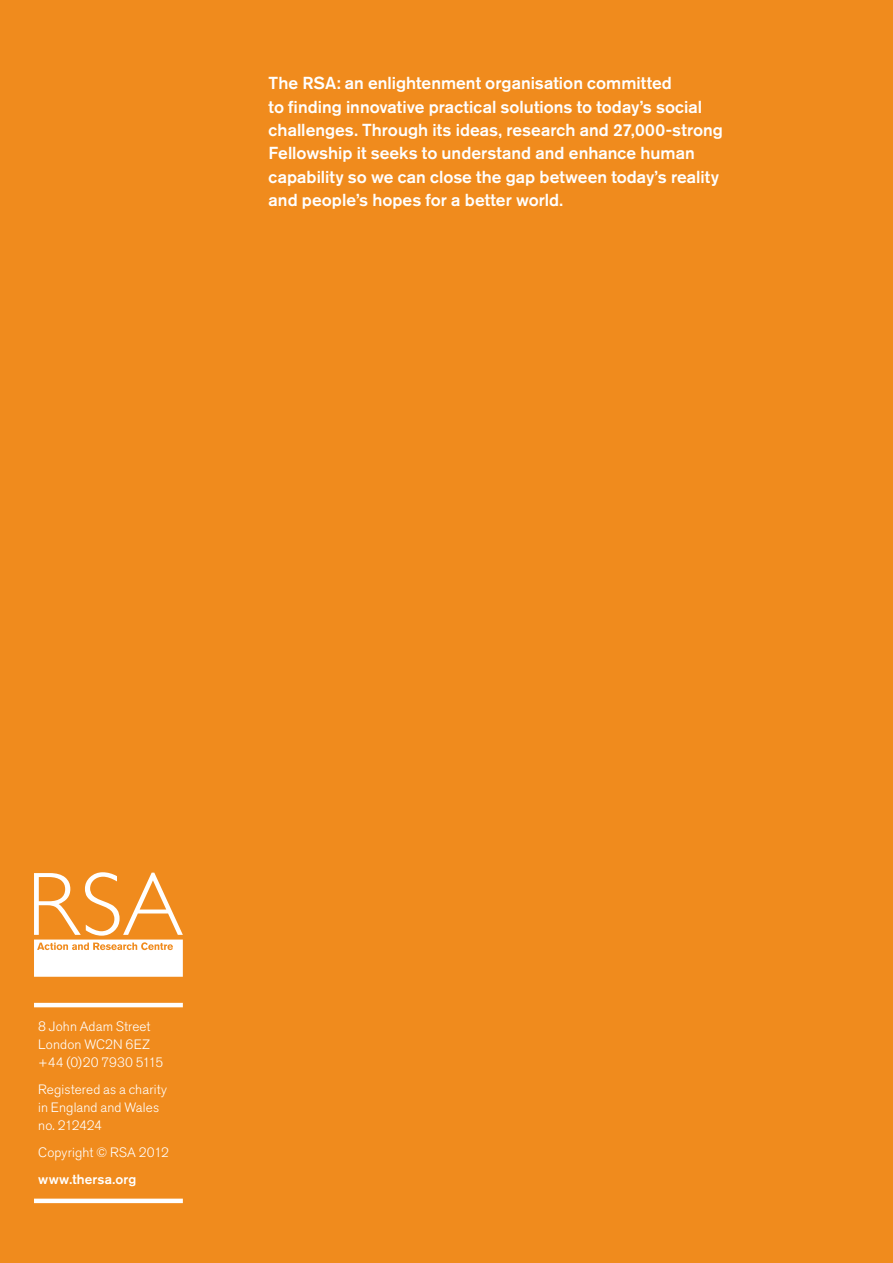
<style>
.page{position:relative;width:893px;height:1263px;background:#f08b1d}
.page>*{position:absolute;margin:0;border:0;box-sizing:border-box;transform-origin:0 0}
.t1{font:500 17.25px/23.2px "Akzidenz Grotesk Std";color:#fff}
.t2{font:300 13.5px/18px "Akzidenz Grotesk Std";letter-spacing:.005em;color:#fff}
.t3{font:500 13.5px "Akzidenz Grotesk Std";letter-spacing:.015em;color:#fff}
</style>
<div class="page">
<hr style="left:34px;top:1003px;width:149px;height:4px;background:#fff">
<div style="left:34px;top:1198px;width:149px;height:5px;background:#fff"></div>
<svg style="left:34px;top:872px;width:149px;height:105px"></svg>
<p class="t1" style="left:269px;top:71px;width:456px">The RSA: an enlightenment organisation committed<br>to finding innovative practical solutions to today’s social challenges. Through its ideas, research and 27,000-strong Fellowship it seeks to understand and enhance human capability so we can close the gap between today’s reality and people’s hopes for a better world.</p>
<p class="t2" style="left:38px;top:1017px;width:127px">8 John Adam Street<br>London WC2N 6EZ +44 (0)20 7930 5115</p>
<p class="t2" style="left:38px;top:1080px;width:130px">Registered as a charity in England and Wales no. 212424</p>
<p class="t2" style="left:38px;top:1143px;width:132px">Copyright © RSA 2012</p>
<p class="t3" style="left:38px;top:1171px;width:100px">www.thersa.org</p>
</div>
